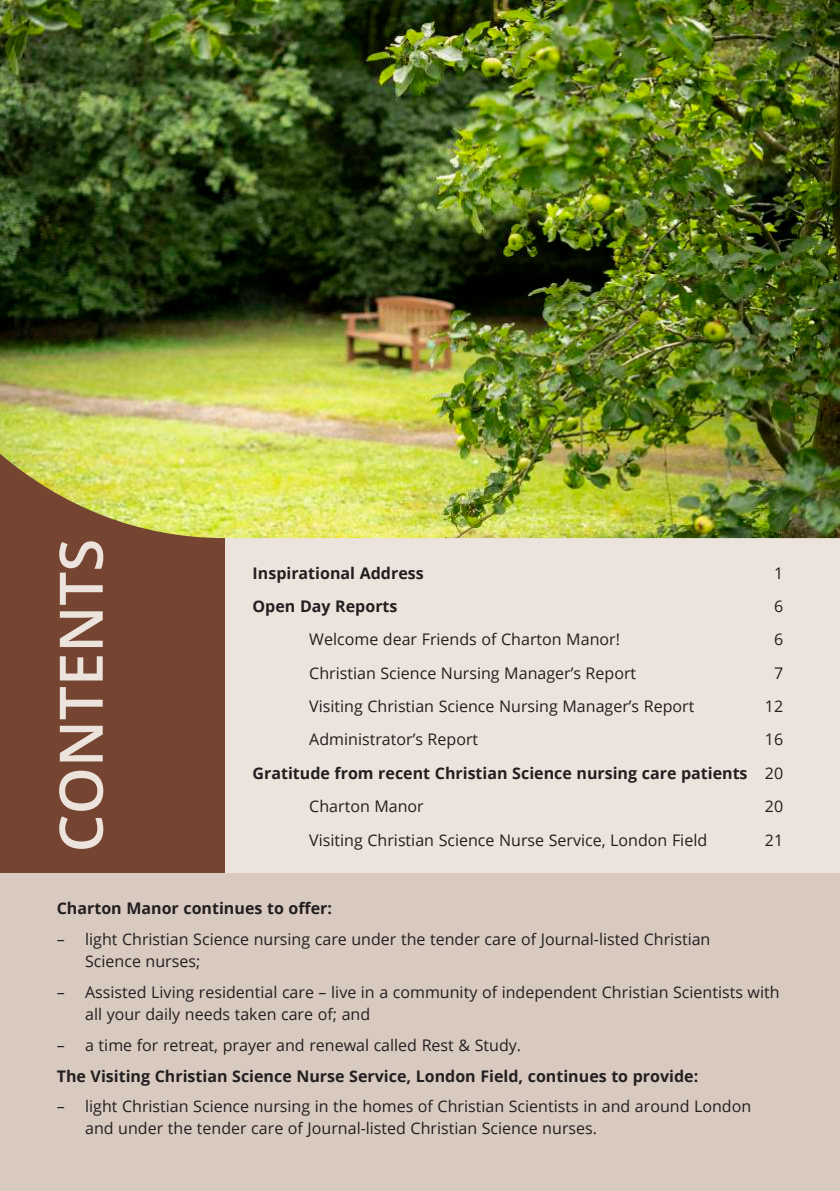
<style>
.page{position:relative;width:840px;height:1191px;background:#fff}
.page>*{position:absolute;margin:0;border:0;box-sizing:border-box;transform-origin:0 0}
.t1{font:600 60px "Open Sans";color:#ebe3dc}
.t2{font:16px/22px "Open Sans";color:#231f20}
.t3{font:700 16px "Open Sans";color:#231f20}
.s1{font-weight:400}
</style>
<div class="page">
<div style="left:0;top:0;width:839px;height:1191px;background:#ebe3dc"></div>
<div style="left:0;top:113px;width:224px;height:1078px;background:#764531"></div>
<img style="left:0;top:0;width:839px;height:538px">
<div style="left:0;top:874px;width:839px;height:317px;background:#d9cac0"></div>
<h1 class="t1" style="left:40px;top:852px;width:315px;rotate:-90deg">CONTENTS</h1>
<p class="t3" style="left:252px;top:561px;width:172px">Inspirational Address</p>
<p class="t2" style="left:773px;top:561px;width:11px">1</p>
<p class="t3" style="left:252px;top:595px;width:146px">Open Day Reports</p>
<p class="t2" style="left:773px;top:595px;width:11px">6</p>
<p class="t2" style="left:309px;top:628px;width:312px">Welcome dear Friends of Charton Manor!</p>
<p class="t2" style="left:773px;top:628px;width:11px">6</p>
<p class="t2" style="left:309px;top:661px;width:328px">Christian Science Nursing Manager’s Report</p>
<p class="t2" style="left:773px;top:661px;width:11px">7</p>
<p class="t2" style="left:309px;top:695px;width:386px">Visiting Christian Science Nursing Manager’s Report</p>
<p class="t2" style="left:764px;top:695px;width:20px">12</p>
<p class="t2" style="left:309px;top:728px;width:170px">Administrator’s Report</p>
<p class="t2" style="left:764px;top:728px;width:20px">16</p>
<p class="t3" style="left:252px;top:761px;width:532px">Gratitude from recent Christian Science nursing care patients <span class="s1">20</span></p>
<p class="t2" style="left:309px;top:795px;width:116px">Charton Manor</p>
<p class="t2" style="left:764px;top:795px;width:20px">20</p>
<p class="t2" style="left:309px;top:828px;width:399px">Visiting Christian Science Nurse Service, London Field</p>
<p class="t2" style="left:764px;top:828px;width:20px">21</p>
<p class="t3" style="left:57px;top:897px;width:277px">Charton Manor continues to offer:</p>
<p class="t2" style="left:85px;top:928px;width:626px;text-indent:-28px">– light Christian Science nursing care under the tender care of Journal-listed Christian<br>Science nurses;</p>
<p class="t2" style="left:85px;top:980px;width:695px;text-indent:-28px">– Assisted Living residential care – live in a community of independent Christian Scientists with all your daily needs taken care of; and</p>
<p class="t2" style="left:57px;top:1033px;width:465px">– a time for retreat, prayer and renewal called Rest &amp; Study.</p>
<p class="t3" style="left:57px;top:1064px;width:642px">The Visiting Christian Science Nurse Service, London Field, continues to provide:</p>
<p class="t2" style="left:85px;top:1095px;width:667px;text-indent:-28px">– light Christian Science nursing in the homes of Christian Scientists in and around London and under the tender care of Journal-listed Christian Science nurses.</p>
</div>
